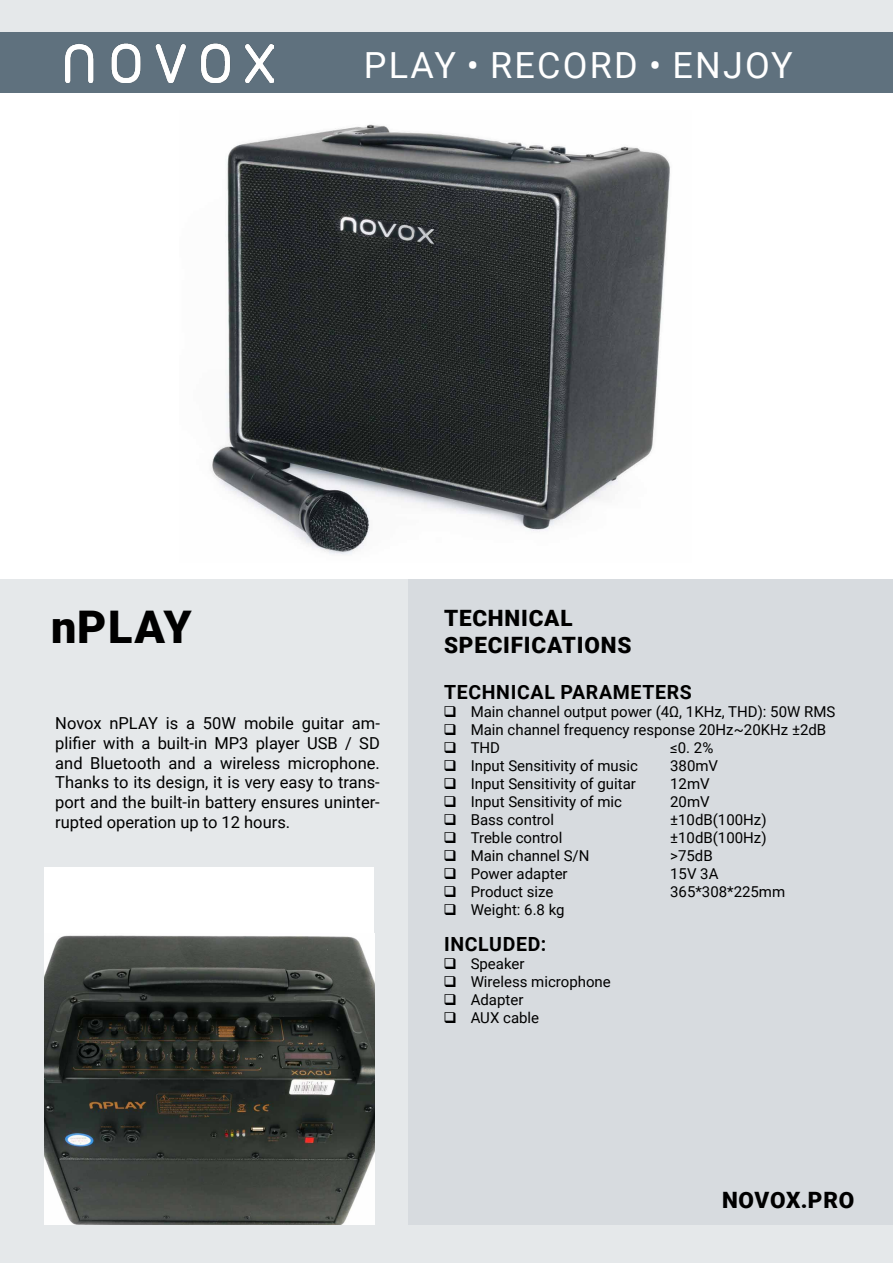
<style>
.page{position:relative;width:893px;height:1263px;background:#fff}
.page>*{position:absolute;margin:0;border:0;box-sizing:border-box;transform-origin:0 0}
.t1{font:900 45px "Roboto";letter-spacing:.025em;color:#000}
.t2{font:36px "Roboto";letter-spacing:.06em;color:#fff}
.t3{font:900 22.5px "Roboto";letter-spacing:.035em;color:#000}
.t4{font:700 19.5px "Roboto";letter-spacing:.035em;color:#000}
.t5{font:16.5px/19.8px "Roboto";color:#000;text-align:justify}
.t6{font:15px/18px "Roboto";color:#000}
</style>
<div class="page">
<img style="left:210px;top:124px;width:460px;height:431px">
<div style="left:0;top:0;width:893px;height:54px;background:#e5e8ea"></div>
<div style="left:0;top:32px;width:893px;height:60px;background:#5f717e"></div>
<div style="left:0;top:579px;width:893px;height:684px;background:#e5e8ea"></div>
<div style="left:408px;top:579px;width:485px;height:646px;background:#d7dbdf"></div>
<img style="left:65px;top:43px;width:209px;height:39px">
<div style="left:45px;top:867px;width:329px;height:358px;background:#fff"></div>
<img style="left:45px;top:935px;width:329px;height:290px">
<h2 class="t2" style="left:364px;top:40px;width:430px">PLAY • RECORD • ENJOY</h2>
<h1 class="t1" style="left:51px;top:596px;width:142px">nPLAY</h1>
<h3 class="t3" style="left:444px;top:603px;width:130px">TECHNICAL</h3>
<h3 class="t3" style="left:444px;top:630px;width:189px">SPECIFICATIONS</h3>
<p class="t5" style="left:55px;top:712px;width:326px">Novox nPLAY is a 50W mobile guitar am&shy;plifier with a built-in MP3 player USB / SD and Bluetooth and a wireless microphone.<br>Thanks to its design, it is very easy to trans&shy;port and the built-in battery ensures uninter&shy;rupted operation up to 12 hours.</p>
<h3 class="t4" style="left:444px;top:679px;width:249px">TECHNICAL PARAMETERS</h3>
<p class="t6" style="left:471px;top:702px;width:366px">Main channel output power (4Ω, 1KHz, THD): 50W RMS<br>Main channel frequency response 20Hz~20KHz ±2dB<br>THD</p>
<p class="t6" style="left:670px;top:738px;width:45px">≤0. 2%</p>
<p class="t6" style="left:471px;top:756px;width:169px">Input Sensitivity of music</p>
<p class="t6" style="left:670px;top:756px;width:49px">380mV</p>
<p class="t6" style="left:471px;top:774px;width:167px">Input Sensitivity of guitar</p>
<p class="t6" style="left:670px;top:774px;width:41px">12mV</p>
<p class="t6" style="left:471px;top:792px;width:153px">Input Sensitivity of mic</p>
<p class="t6" style="left:670px;top:792px;width:41px">20mV</p>
<p class="t6" style="left:471px;top:810px;width:85px">Bass control</p>
<p class="t6" style="left:670px;top:810px;width:98px">±10dB(100Hz)</p>
<p class="t6" style="left:471px;top:828px;width:93px">Treble control</p>
<p class="t6" style="left:670px;top:828px;width:98px">±10dB(100Hz)</p>
<p class="t6" style="left:471px;top:846px;width:120px">Main channel S/N</p>
<p class="t6" style="left:670px;top:846px;width:44px">&gt;75dB</p>
<p class="t6" style="left:471px;top:864px;width:99px">Power adapter</p>
<p class="t6" style="left:670px;top:864px;width:50px">15V 3A</p>
<p class="t6" style="left:471px;top:882px;width:84px">Product size</p>
<p class="t6" style="left:670px;top:882px;width:117px">365*308*225mm</p>
<p class="t6" style="left:471px;top:900px;width:95px">Weight: 6.8 kg</p>
<h3 class="t4" style="left:444px;top:931px;width:104px">INCLUDED:</h3>
<p class="t6" style="left:471px;top:954px;width:142px">Speaker<br>Wireless microphone<br>Adapter<br>AUX cable</p>
<h3 class="t3" style="left:722px;top:1184px;width:134px">NOVOX.PRO</h3>
</div>
